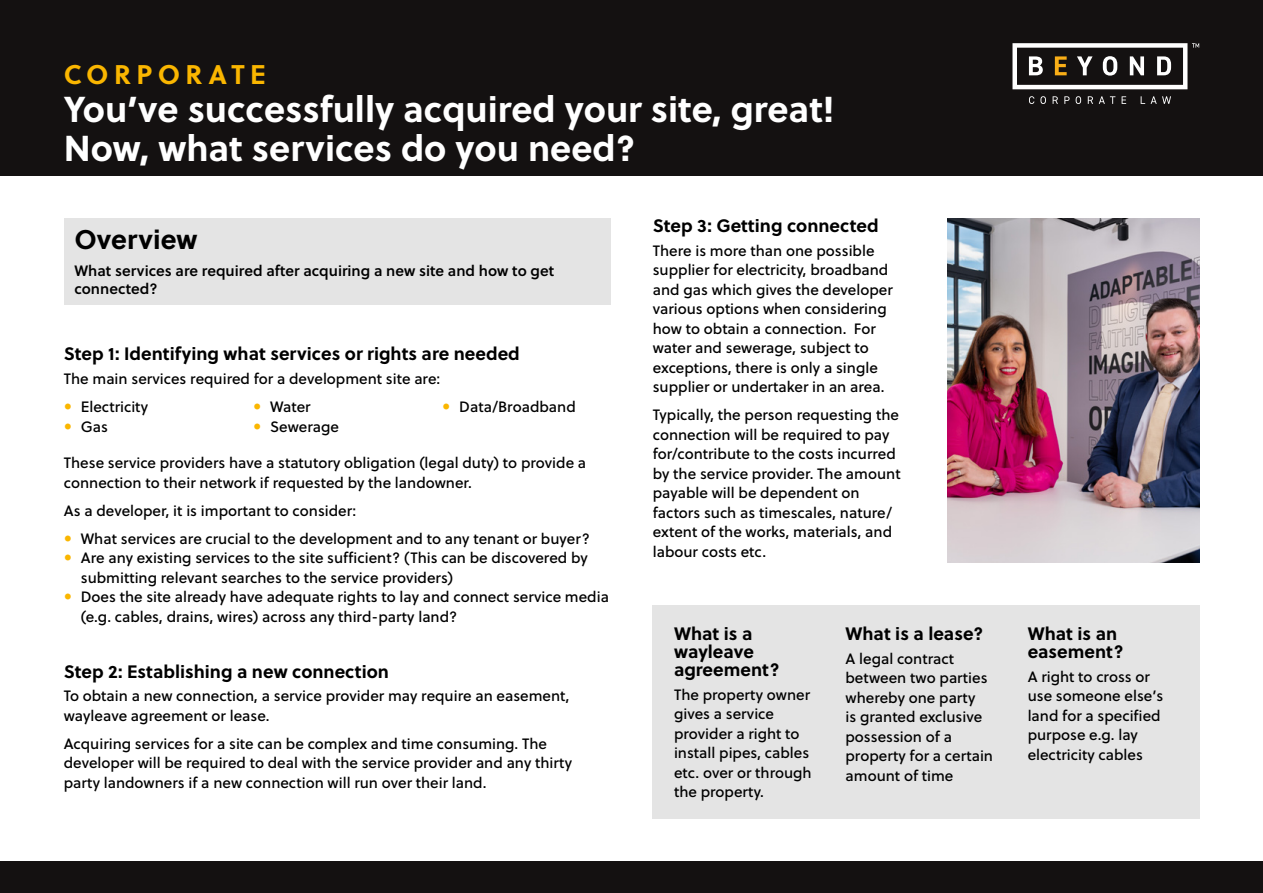
<style>
.page{position:relative;width:1263px;height:893px;background:#fff}
.page>*{position:absolute;margin:0;border:0;box-sizing:border-box;transform-origin:0 0}
.t1{font:700 36px/39px "Soleil";color:#fff}
.t2{font:700 27px "Soleil";letter-spacing:.2em;color:#fab600}
.t3{font:700 27px "Soleil";color:#000}
.t4{font:700 18px/18px "Soleil";color:#000}
.t5{font:15px/19.5px "Soleil Bk";color:#000}
.t6{font:15px/18px "Soleil Sb";color:#000}
</style>
<div class="page">
<div style="left:64px;top:218px;width:546px;height:86px;background:#e4e4e4"></div>
<div style="left:0;top:861px;width:1263px;height:32px;background:#141111"></div>
<div style="left:0;top:0;width:1263px;height:176px;background:#141111"></div>
<div style="left:653px;top:605px;width:182px;height:214px;background:#e4e4e4"></div>
<div style="left:1017px;top:605px;width:182px;height:214px;background:#e4e4e4"></div>
<div style="left:835px;top:605px;width:182px;height:214px;background:#e4e4e4"></div>
<img style="left:947px;top:219px;width:252px;height:344px">
<svg style="left:1029px;top:96px;width:5px;height:8px"></svg>
<svg style="left:1040px;top:96px;width:6px;height:8px"></svg>
<svg style="left:1052px;top:96px;width:6px;height:8px"></svg>
<svg style="left:1064px;top:96px;width:5px;height:8px"></svg>
<svg style="left:1076px;top:96px;width:5px;height:8px"></svg>
<svg style="left:1088px;top:96px;width:5px;height:8px"></svg>
<svg style="left:1099px;top:96px;width:16px;height:8px"></svg>
<svg style="left:1121px;top:96px;width:5px;height:8px"></svg>
<svg style="left:1141px;top:96px;width:30px;height:8px"></svg>
<svg style="left:1012px;top:43px;width:187px;height:46px"></svg>
<h2 class="t2" style="left:64px;top:54px;width:204px">CORPORATE</h2>
<h1 class="t1" style="left:64px;top:88px;width:772px">You’ve successfully acquired your site, great!<br>Now, what services do you need?</h1>
<h2 class="t3" style="left:74px;top:219px;width:125px">Overview</h2>
<p class="t6" style="left:74px;top:261px;width:481px">What services are required after acquiring a new site and how to get connected?</p>
<p class="t4" style="left:64px;top:344px;width:458px">Step 1: Identifying what services or rights are needed</p>
<p class="t5" style="left:81px;top:364px;width:361px;line-height:28px;text-indent:-17px">The main services required for a development site are:<br>Electricity</p>
<p class="t5" style="left:81px;top:416px;width:29px">Gas</p>
<p class="t5" style="left:270px;top:396px;width:70px">Water<br>Sewerage</p>
<p class="t5" style="left:459px;top:396px;width:118px">Data/Broadband</p>
<p class="t5" style="left:64px;top:452px;width:524px">These service providers have a statutory obligation (legal duty) to provide a connection to their network if requested by the landowner.</p>
<p class="t5" style="left:81px;top:496px;width:511px;line-height:28px;text-indent:-17px">As a developer, it is important to consider:<br>What services are crucial to the development and to any tenant or buyer?</p>
<p class="t5" style="left:81px;top:547px;width:530px">Are any existing services to the site sufficient? (This can be discovered by submitting relevant searches to the service providers)<br>Does the site already have adequate rights to lay and connect service media (e.g. cables, drains, wires) across any third-party land?</p>
<p class="t4" style="left:64px;top:661px;width:327px">Step 2: Establishing a new connection</p>
<p class="t5" style="left:64px;top:686px;width:507px">To obtain a new connection, a service provider may require an easement, wayleave agreement or lease.</p>
<p class="t5" style="left:64px;top:733px;width:510px">Acquiring services for a site can be complex and time consuming. The developer will be required to deal with the service provider and any thirty party landowners if a new connection will run over their land.</p>
<p class="t4" style="left:653px;top:215px;width:227px">Step 3: Getting connected</p>
<p class="t5" style="left:653px;top:240px;width:242px">There is more than one possible supplier for electricity, broadband and gas which gives the developer various options when considering how to obtain a connection. For water and sewerage, subject to exceptions, there is only a single supplier or undertaker in an area.</p>
<p class="t5" style="left:653px;top:404px;width:249px">Typically, the person requesting the connection will be required to pay for/contribute to the costs incurred by the service provider. The amount payable will be dependent on factors such as timescales, nature/ extent of the works, materials, and labour costs etc.</p>
<p class="t4" style="left:674px;top:624px;width:107px">What is a wayleave agreement?</p>
<p class="t5" style="left:674px;top:684px;width:139px">The property owner gives a service provider a right to install pipes, cables etc. over or through the property.</p>
<p class="t4" style="left:845px;top:624px;width:139px">What is a lease?</p>
<p class="t5" style="left:845px;top:648px;width:149px">A legal contract between two parties whereby one party<br>is granted exclusive possession of a property for a certain amount of time</p>
<p class="t4" style="left:1028px;top:624px;width:97px">What is an easement?</p>
<p class="t5" style="left:1028px;top:666px;width:137px">A right to cross or use someone else’s land for a specified purpose e.g. lay electricity cables</p>
</div>
